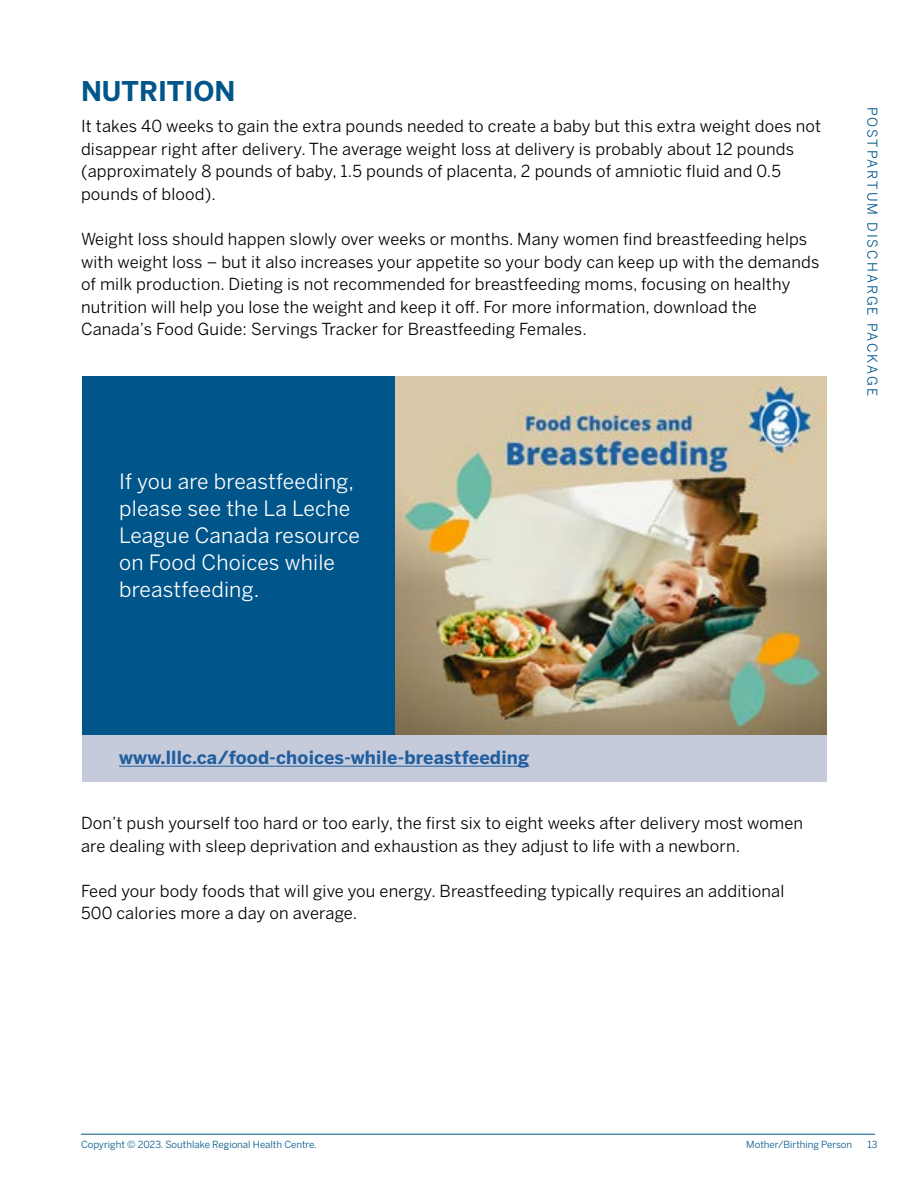
<style>
.page{position:relative;width:918px;height:1188px;background:#fff}
.page>*{position:absolute;margin:0;border:0;box-sizing:border-box;transform-origin:0 0}
.t1{font:700 27px "Benton Sans";color:#00558a}
.t2{font:21px/27px "Benton Sans";letter-spacing:.01em;color:#fff}
.t3{font:700 18px "Benton Sans";letter-spacing:.01em;color:#215e9e}
.t4{font:16.5px/22.5px "Benton Sans";letter-spacing:.01em;color:#000}
.t5{font:13.5px "Benton Sans";letter-spacing:.15em;color:#00558a}
.t6{font:9.75px "Benton Sans";color:#00558a}
</style>
<div class="page">
<hr style="left:81px;top:1134px;width:794px;height:1px;background:#00558a">
<div style="left:82px;top:376px;width:745px;height:365px;background:#00558a"></div>
<img style="left:395px;top:376px;width:432px;height:360px">
<div style="left:82px;top:736px;width:745px;height:46px;background:#c6cbdc"></div>
<hr style="left:119px;top:766px;width:410px;height:1px;background:#215e9e">
<h1 class="t1" style="left:81px;top:75px;width:156px">NUTRITION</h1>
<p class="t4" style="left:81px;top:115px;width:742px">It takes 40 weeks to gain the extra pounds needed to create a baby but this extra weight does not disappear right after delivery. The average weight loss at delivery is probably about 12 pounds (approximately 8 pounds of baby, 1.5 pounds of placenta, 2 pounds of amniotic fluid and 0.5 pounds of blood).</p>
<p class="t4" style="left:81px;top:228px;width:740px">Weight loss should happen slowly over weeks or months. Many women find breastfeeding helps with weight loss – but it also increases your appetite so your body can keep up with the demands of milk production. Dieting is not recommended for breastfeeding moms, focusing on healthy nutrition will help you lose the weight and keep it off. For more information, download the Canada’s Food Guide: Servings Tracker for Breastfeeding Females.</p>
<p class="t2" style="left:119px;top:468px;width:242px">If you are breastfeeding, please see the La Leche<br>League Canada resource on Food Choices while breastfeeding.</p>
<p class="t5" style="left:880px;top:106px;width:291px;rotate:90deg">POSTPARTUM DISCHARGE PACKAGE</p>
<p class="t3" style="left:119px;top:747px;width:412px">www.lllc.ca/food-choices-while-breastfeeding</p>
<p class="t4" style="left:81px;top:812px;width:724px">Don’t push yourself too hard or too early, the first six to eight weeks after delivery most women are dealing with sleep deprivation and exhaustion as they adjust to life with a newborn.</p>
<p class="t4" style="left:81px;top:879px;width:705px">Feed your body foods that will give you energy. Breastfeeding typically requires an additional<br>500 calories more a day on average.</p>
<p class="t6" style="left:81px;top:1139px;width:237px">Copyright © 2023. Southlake Regional Health Centre.</p>
<p class="t6" style="left:746px;top:1139px;width:107px">Mother/Birthing Person</p>
<p class="t6" style="left:868px;top:1139px;width:11px">13</p>
</div>
